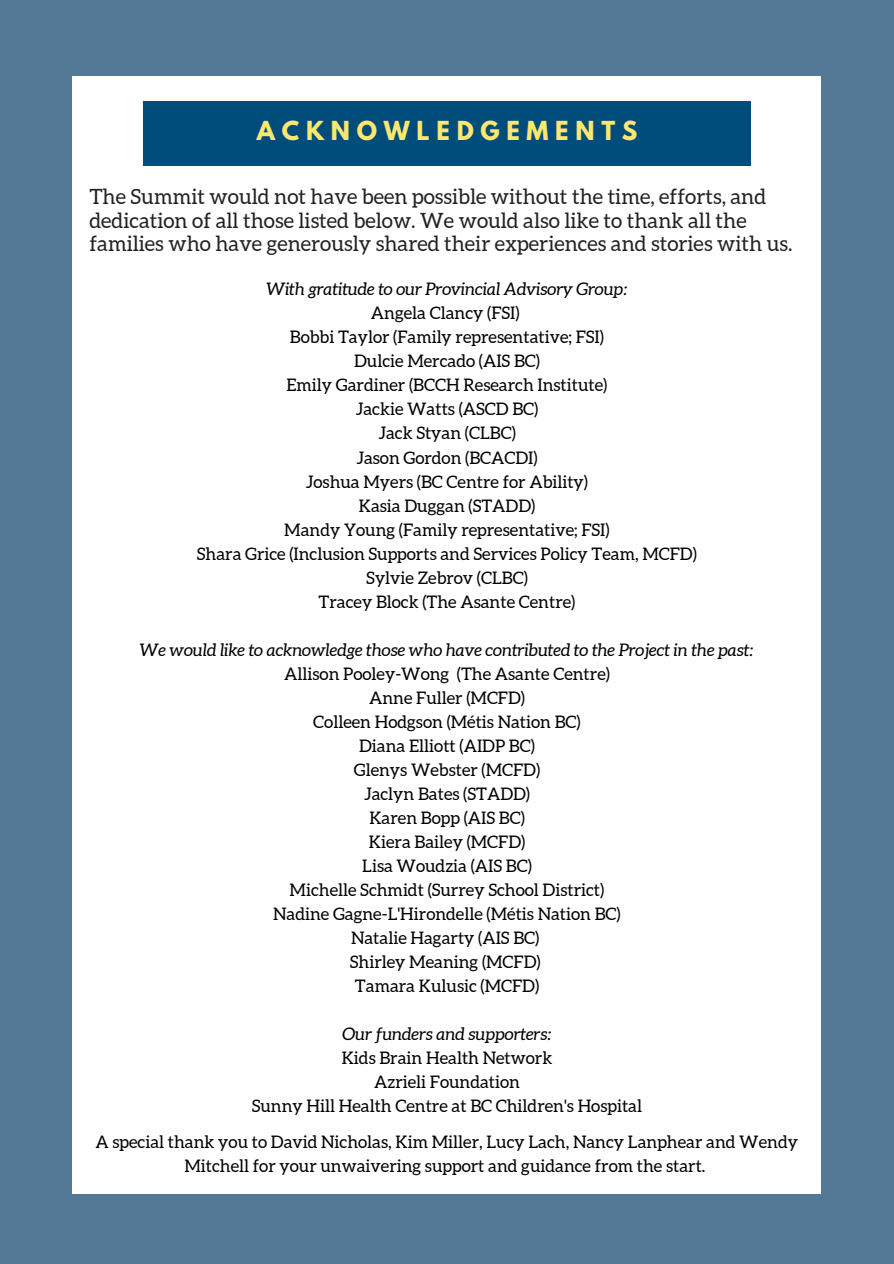
<style>
.page{position:relative;width:894px;height:1264px;background:#fff}
.page>*{position:absolute;margin:0;border:0;box-sizing:border-box;transform-origin:0 0}
.t1{font:700 23.25px "League Spartan";letter-spacing:.29em;color:#fde76f}
.t2{font:21px/23.7px "Aleo";color:#222}
.t3{font:17.25px/24px "Aleo";color:#000;text-align:center}
.t4{font:italic 17.25px "Aleo";color:#000}
</style>
<div class="page">
<div style="left:0;top:0;width:893px;height:1263px;background:#547996"></div>
<div style="left:72px;top:77px;width:748px;height:1117px;background:#fff"></div>
<div style="left:143px;top:102px;width:607px;height:64px;background:#004c7b"></div>
<p class="t1" style="left:257px;top:119px;width:382px">ACKNOWLEDGEMENTS</p>
<p class="t2" style="left:89px;top:185px;width:704px">The Summit would not have been possible without the time, efforts, and dedication of all those listed below. We would also like to thank all the families who have generously shared their experiences and stories with us.</p>
<p class="t4" style="left:266px;top:279px;width:362px">With gratitude to our Provincial Advisory Group:</p>
<p class="t3" style="left:371px;top:301px;width:150px">Angela Clancy (FSI)</p>
<p class="t3" style="left:290px;top:325px;width:315px">Bobbi Taylor (Family representative; FSI)</p>
<p class="t3" style="left:354px;top:349px;width:187px">Dulcie Mercado (AIS BC)</p>
<p class="t3" style="left:286px;top:373px;width:322px">Emily Gardiner (BCCH Research Institute)</p>
<p class="t3" style="left:355px;top:397px;width:184px">Jackie Watts (ASCD BC)</p>
<p class="t3" style="left:378px;top:421px;width:139px">Jack Styan (CLBC)</p>
<p class="t3" style="left:356px;top:445px;width:183px">Jason Gordon (BCACDI)</p>
<p class="t3" style="left:306px;top:469px;width:283px">Joshua Myers (BC Centre for Ability)</p>
<p class="t3" style="left:358px;top:493px;width:178px">Kasia Duggan (STADD)</p>
<p class="t3" style="left:284px;top:517px;width:327px">Mandy Young (Family representative; FSI)</p>
<p class="t3" style="left:197px;top:541px;width:501px">Shara Grice (Inclusion Supports and Services Policy Team, MCFD)</p>
<p class="t3" style="left:366px;top:565px;width:163px">Sylvie Zebrov (CLBC)</p>
<p class="t3" style="left:318px;top:589px;width:258px">Tracey Block (The Asante Centre)</p>
<p class="t4" style="left:140px;top:640px;width:615px">We would like to acknowledge those who have contributed to the Project in the past:</p>
<p class="t3" style="left:284px;top:661px;width:327px">Allison Pooley-Wong (The Asante Centre)</p>
<p class="t3" style="left:369px;top:685px;width:157px">Anne Fuller (MCFD)</p>
<p class="t3" style="left:313px;top:709px;width:269px">Colleen Hodgson (Métis Nation BC)</p>
<p class="t3" style="left:359px;top:733px;width:177px">Diana Elliott (AIDP BC)</p>
<p class="t3" style="left:354px;top:757px;width:188px">Glenys Webster (MCFD)</p>
<p class="t3" style="left:364px;top:781px;width:167px">Jaclyn Bates (STADD)</p>
<p class="t3" style="left:369px;top:805px;width:157px">Karen Bopp (AIS BC)</p>
<p class="t3" style="left:369px;top:829px;width:158px">Kiera Bailey (MCFD)</p>
<p class="t3" style="left:362px;top:853px;width:171px">Lisa Woudzia (AIS BC)</p>
<p class="t3" style="left:289px;top:877px;width:316px">Michelle Schmidt (Surrey School District)</p>
<p class="t3" style="left:273px;top:901px;width:349px">Nadine Gagne-L'Hirondelle (Métis Nation BC)</p>
<p class="t3" style="left:351px;top:926px;width:190px">Natalie Hagarty (AIS BC)</p>
<p class="t3" style="left:350px;top:950px;width:192px">Shirley Meaning (MCFD)</p>
<p class="t3" style="left:355px;top:974px;width:186px">Tamara Kulusic (MCFD)</p>
<p class="t4" style="left:342px;top:1024px;width:211px">Our funders and supporters:</p>
<p class="t3" style="left:341px;top:1046px;width:212px">Kids Brain Health Network</p>
<p class="t3" style="left:374px;top:1070px;width:147px">Azrieli Foundation</p>
<p class="t3" style="left:252px;top:1094px;width:392px">Sunny Hill Health Centre at BC Children's Hospital</p>
<p class="t3" style="left:95px;top:1130px;width:704px">A special thank you to David Nicholas, Kim Miller, Lucy Lach, Nancy Lanphear and Wendy<br>Mitchell for your unwaivering support and guidance from the start.</p>
</div>
